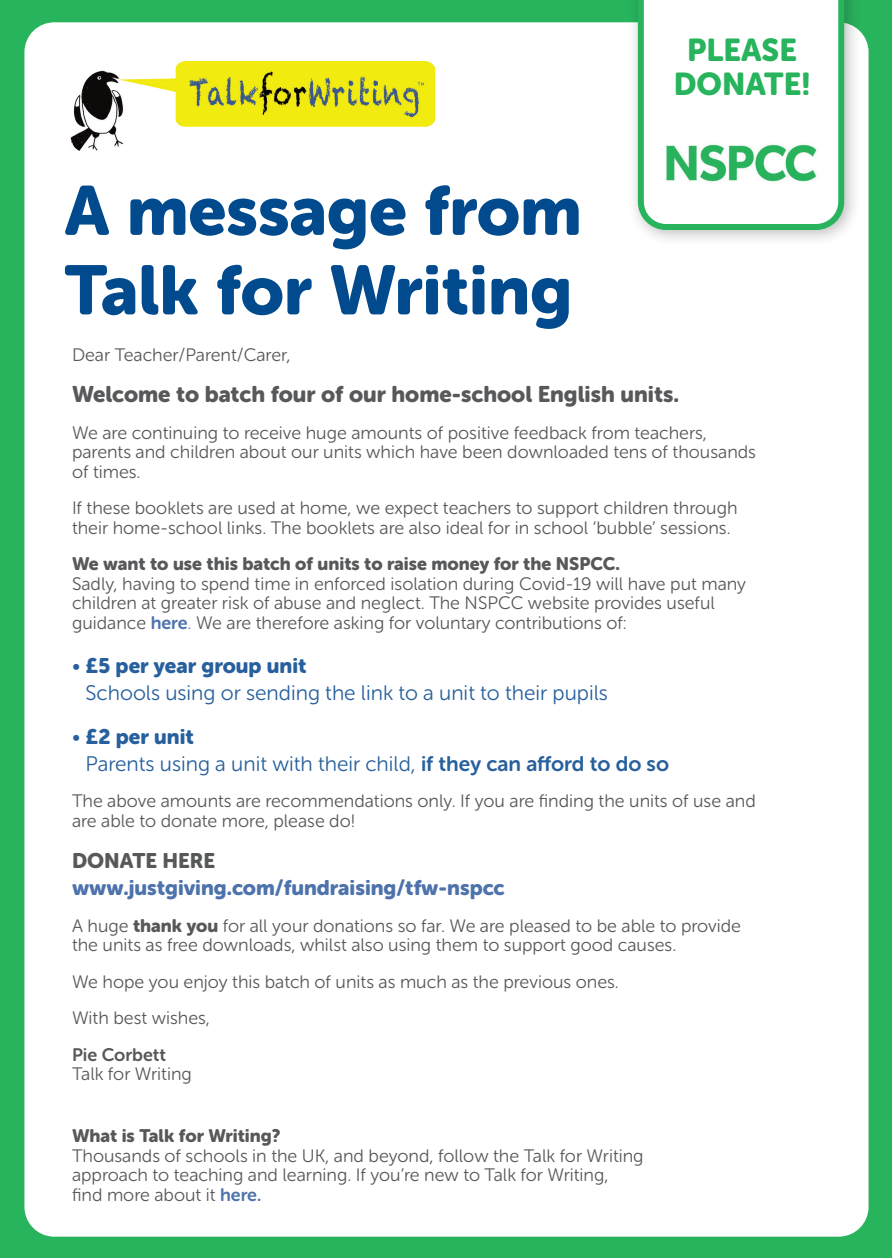
<style>
.page{position:relative;width:893px;height:1259px;background:#fff}
.page>*{position:absolute;margin:0;border:0;box-sizing:border-box;transform-origin:0 0}
.t1{font:69px/79.5px "Museo Sans Rounded 900";color:#004a8d}
.t2{font:31.5px/34px "Museo Sans Rounded 900";color:#28b35d;text-align:center}
.t3{font:22.5px "Museo Sans Rounded 900";color:#57585a}
.t4{font:21px "Museo Sans Rounded 300";color:#27609d}
.t5{font:21px "Museo Sans Rounded 900";color:#4d72ac}
.t6{font:21px "Museo Sans Rounded 900";color:#27609d}
.t7{font:21px "Museo Sans Rounded 900";color:#57585a}
.t8{font:18px/19.5px "Museo Sans Rounded 300";color:#57585a}
.t9{font:18px "Museo Sans Rounded 900";color:#57585a}
.t10{font:18px "Museo Sans Rounded 700";color:#57585a}
.s1{font-family:"Museo Sans Rounded 700";color:#4d72ac}
.s2{color:#4d72ac}
.s3{font-family:"Museo Sans Rounded 300"}
.s4{font-family:"Museo Sans Rounded 700"}
.s5{font-family:"Museo Sans Rounded 900"}
</style>
<div class="page">
<div style="left:1px;top:1px;width:891px;height:1257px;background:#28b35d"></div>
<div style="left:24px;top:22px;width:844px;height:1214px;background:#fff;border-radius:30px"></div>
<img style="left:70px;top:62px;width:364px;height:89px">
<div style="left:626px;top:0;width:235px;height:247px;background:#231f20;opacity:.3"></div>
<svg style="left:638px;top:0;width:206px;height:230px"></svg>
<img style="left:656px;top:111px;width:170px;height:95px">
<h1 class="t1" style="left:64px;top:171px;width:519px">A message from<br>Talk for Writing</h1>
<h2 class="t2" style="left:674px;top:33px;width:138px">PLEASE<br>DONATE!</h2>
<p class="t8" style="left:72px;top:345px;width:220px">Dear Teacher/Parent/Carer,</p>
<p class="t3" style="left:72px;top:381px;width:608px">Welcome to batch four of our home-school English units.</p>
<p class="t8" style="left:72px;top:423px;width:685px">We are continuing to receive huge amounts of positive feedback from teachers, parents and children about our units which have been downloaded tens of thousands of times.</p>
<p class="t8" style="left:72px;top:498px;width:667px">If these booklets are used at home, we expect teachers to support children through their home-school links. The booklets are also ideal for in school ‘bubble’ sessions.</p>
<p class="t9" style="left:72px;top:554px;width:549px">We want to use this batch of units to raise money for the NSPCC.</p>
<p class="t8" style="left:72px;top:574px;width:676px">Sadly, having to spend time in enforced isolation during Covid-19 will have put many children at greater risk of abuse and neglect. The NSPCC website provides useful guidance <span class="s1">here</span><span class="s2">.</span> We are therefore asking for voluntary contributions of:</p>
<p class="t6" style="left:72px;top:653px;width:236px"><span class="s3">•</span> £5 per year group unit</p>
<p class="t4" style="left:86px;top:681px;width:524px">Schools using or sending the link to a unit to their pupils</p>
<p class="t6" style="left:72px;top:724px;width:123px"><span class="s3">•</span> £2 per unit</p>
<p class="t4" style="left:86px;top:752px;width:585px">Parents using a unit with their child, <span class="s4">if they can afford to do so</span></p>
<p class="t8" style="left:72px;top:791px;width:685px">The above amounts are recommendations only. If you are finding the units of use and are able to donate more, please do!</p>
<p class="t7" style="left:72px;top:848px;width:145px">DONATE HERE</p>
<p class="t5" style="left:72px;top:875px;width:434px">www.justgiving.com/fundraising/tfw-nspcc</p>
<p class="t8" style="left:72px;top:915px;width:671px">A huge <span class="s5">thank you</span> for all your donations so far. We are pleased to be able to provide the units as free downloads, whilst also using them to support good causes.</p>
<p class="t8" style="left:72px;top:963px;width:548px;line-height:36.5px">We hope you enjoy this batch of units as much as the previous ones.<br>With best wishes,</p>
<p class="t10" style="left:72px;top:1044px;width:95px">Pie Corbett</p>
<p class="t8" style="left:72px;top:1064px;width:121px">Talk for Writing</p>
<p class="t9" style="left:72px;top:1125px;width:210px">What is Talk for Writing?</p>
<p class="t8" style="left:72px;top:1146px;width:573px">Thousands of schools in the UK, and beyond, follow the Talk for Writing approach to teaching and learning. If you’re new to Talk for Writing,<br>find more about it <span class="s1">here.</span></p>
</div>
